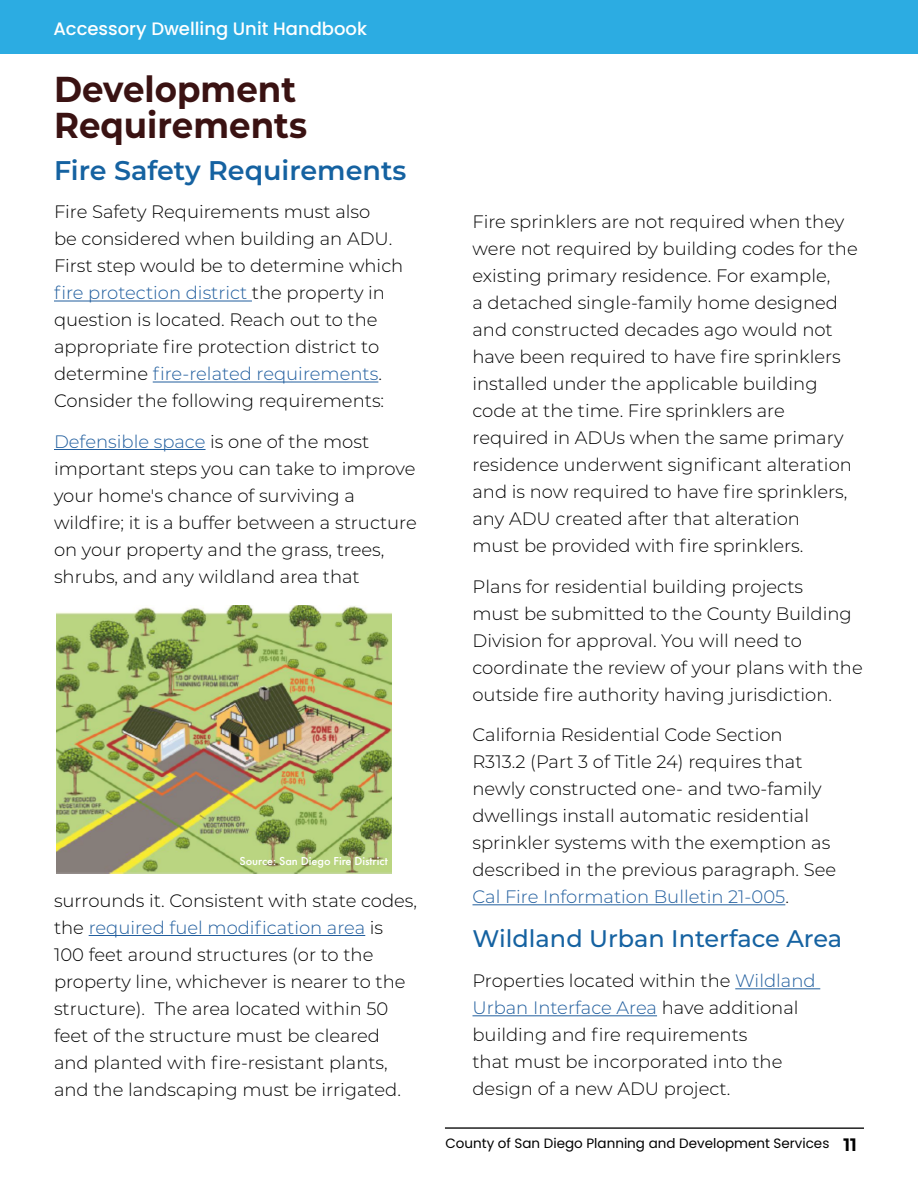
<style>
.page{position:relative;width:918px;height:1188px;background:#fff}
.page>*{position:absolute;margin:0;border:0;box-sizing:border-box;transform-origin:0 0}
.t1{font:700 36px/36px "Montserrat";color:#3a1212;scale:.95 1}
.t2{font:600 27px "Montserrat";color:#1562a1}
.t3{font:500 24px "Montserrat";color:#1562a1}
.t4{font:300 18px/27px "Montserrat";color:#000}
.t5{font:500 18px "Poppins";color:#fff}
.t6{font:13.5px "Poppins";color:#000}
.t7{font:500 12px "Futura PT";color:#fff}
.s1{color:#215e9e}
.s2{font-family:"Montserrat";font-weight:700;font-size:18px}
</style>
<div class="page">
<hr style="left:445px;top:1127px;width:419px;height:2px;background:#000">
<div style="left:0;top:0;width:918px;height:54px;background:#2cace2"></div>
<hr style="left:54px;top:301px;width:198px;height:1px;background:#215e9e">
<hr style="left:153px;top:382px;width:225px;height:1px;background:#215e9e">
<hr style="left:54px;top:449px;width:152px;height:1px;background:#215e9e">
<hr style="left:89px;top:935px;width:276px;height:1px;background:#215e9e">
<hr style="left:472px;top:904px;width:313px;height:1px;background:#215e9e">
<hr style="left:735px;top:988px;width:85px;height:1px;background:#215e9e">
<hr style="left:472px;top:1015px;width:185px;height:1px;background:#215e9e">
<img style="left:57px;top:606px;width:335px;height:267px">
<p class="t5" style="left:53px;top:19px;width:315px">Accessory Dwelling Unit Handbook</p>
<h1 class="t1" style="left:54px;top:69px;width:268px">Development<br>Requirements</h1>
<h2 class="t2" style="left:54px;top:152px;width:354px">Fire Safety Requirements</h2>
<p class="t4" style="left:54px;top:198px;width:351px">Fire Safety Requirements must also<br>be considered when building an ADU.<br>First step would be to determine which <span class="s1">fire protection district</span> the property in question is located. Reach out to the appropriate fire protection district to determine <span class="s1">fire-related requirements</span>.<br>Consider the following requirements:</p>
<p class="t4" style="left:54px;top:427px;width:364px"><span class="s1">Defensible space</span> is one of the most important steps you can take to improve your home's chance of surviving a wildfire; it is a buffer between a structure on your property and the grass, trees, shrubs, and any wildland area that</p>
<p class="t7" style="left:239px;top:854px;width:150px">Source: San Diego Fire District</p>
<p class="t4" style="left:54px;top:886px;width:365px">surrounds it. Consistent with state codes, the <span class="s1">required fuel modification area</span> is 100 feet around structures (or to the property line, whichever is nearer to the structure). The area located within 50 feet of the structure must be cleared and planted with fire-resistant plants, and the landscaping must be irrigated.</p>
<p class="t4" style="left:472px;top:208px;width:387px">Fire sprinklers are not required when they were not required by building codes for the existing primary residence. For example,<br>a detached single-family home designed and constructed decades ago would not have been required to have fire sprinklers installed under the applicable building code at the time. Fire sprinklers are required in ADUs when the same primary residence underwent significant alteration and is now required to have fire sprinklers, any ADU created after that alteration<br>must be provided with fire sprinklers.</p>
<p class="t4" style="left:472px;top:572px;width:392px">Plans for residential building projects<br>must be submitted to the County Building Division for approval. You will need to coordinate the review of your plans with the outside fire authority having jurisdiction.</p>
<p class="t4" style="left:472px;top:721px;width:365px">California Residential Code Section R313.2 (Part 3 of Title 24) requires that newly constructed one- and two-family dwellings install automatic residential sprinkler systems with the exemption as described in the previous paragraph. See <span class="s1">Cal Fire Information Bulletin 21-005</span>.</p>
<h3 class="t3" style="left:472px;top:921px;width:371px">Wildland Urban Interface Area</h3>
<p class="t4" style="left:472px;top:967px;width:345px">Properties located within the <span class="s1">Wildland Urban Interface Area</span> have additional building and fire requirements<br>that must be incorporated into the design of a new ADU project.</p>
<p class="t6" style="left:445px;top:1136px;width:413px">County of San Diego Planning and Development Services <span class="s2">11</span></p>
</div>
